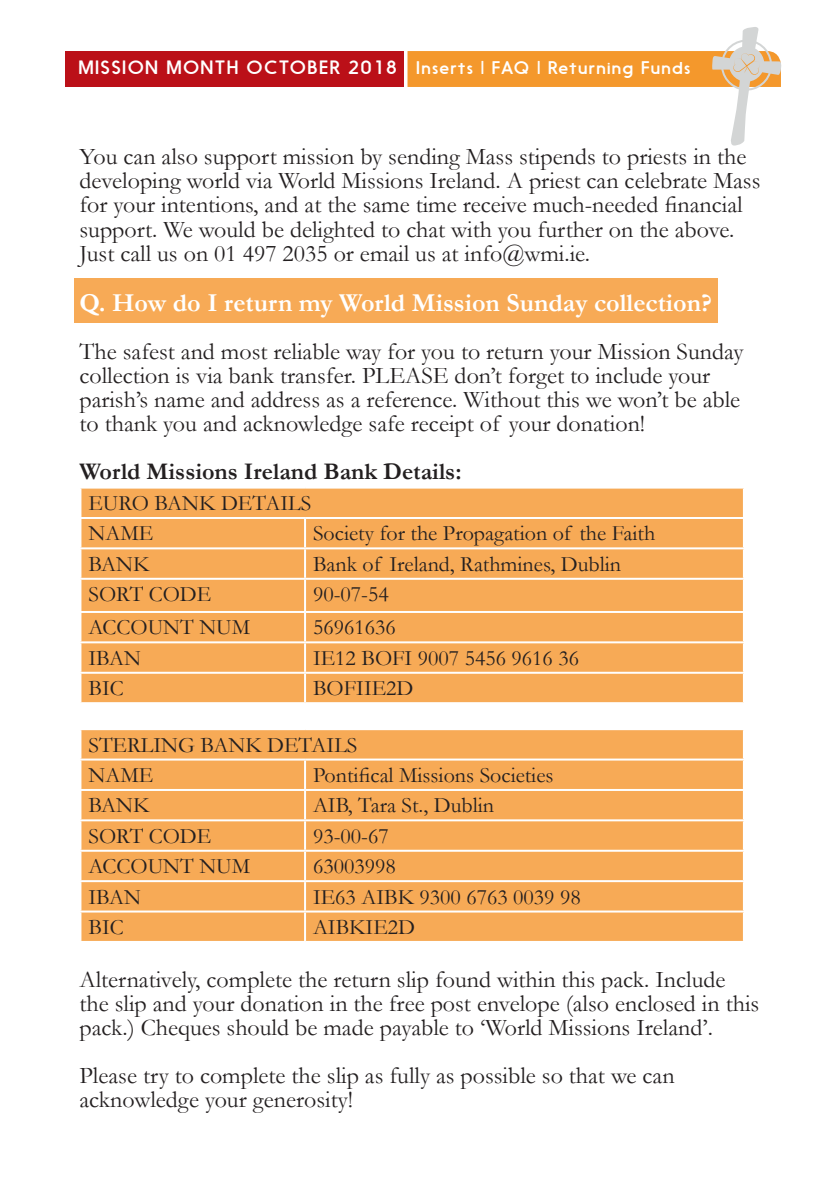
<style>
.page{position:relative;width:840px;height:1191px;background:#fff}
.page>*{position:absolute;margin:0;border:0;box-sizing:border-box;transform-origin:0 0}
.Question_Headings{font:700 26px "Garamond";color:#fff}
.Paragraph_Style_2{font:24px/24px "Garamond";color:#231f20}
.Paragraph_Style_2-2{font:700 24px "Garamond";color:#231f20}
.t1{font:22px "Garamond";color:#231f20}
.t2{font:17.2px "Nanami Rounded Book";letter-spacing:.07em;color:#fff;scale:1.05 1}
.s1{font-size:18px}
</style>
<div class="page">
<div style="left:66px;top:51px;width:338px;height:36px;background:#bb1018"></div>
<svg style="left:407px;top:27px;width:373px;height:119px"></svg>
<div style="left:74px;top:279px;width:643px;height:44px;background:#f7aa56"></div>
<div style="left:81px;top:488px;width:661px;height:214px;background:#f7aa56"></div>
<hr style="left:79px;top:517px;width:226px;height:2px;background:#fff">
<hr style="left:305px;top:517px;width:439px;height:2px;background:#fff">
<hr style="left:304px;top:519px;width:2px;height:28px;background:#fff">
<hr style="left:79px;top:547px;width:226px;height:2px;background:#fff">
<hr style="left:305px;top:547px;width:439px;height:2px;background:#fff">
<hr style="left:304px;top:549px;width:2px;height:29px;background:#fff">
<hr style="left:79px;top:578px;width:226px;height:2px;background:#fff">
<hr style="left:305px;top:578px;width:439px;height:2px;background:#fff">
<hr style="left:304px;top:580px;width:2px;height:31px;background:#fff">
<hr style="left:79px;top:611px;width:226px;height:2px;background:#fff">
<hr style="left:305px;top:611px;width:439px;height:2px;background:#fff">
<hr style="left:304px;top:613px;width:2px;height:28px;background:#fff">
<hr style="left:79px;top:641px;width:226px;height:2px;background:#fff">
<hr style="left:305px;top:641px;width:439px;height:2px;background:#fff">
<hr style="left:304px;top:643px;width:2px;height:29px;background:#fff">
<hr style="left:79px;top:672px;width:226px;height:2px;background:#fff">
<hr style="left:305px;top:672px;width:439px;height:2px;background:#fff">
<hr style="left:304px;top:674px;width:2px;height:28px;background:#fff">
<div style="left:81px;top:730px;width:661px;height:211px;background:#f7aa56"></div>
<hr style="left:79px;top:758px;width:226px;height:2px;background:#fff">
<hr style="left:305px;top:758px;width:439px;height:2px;background:#fff">
<hr style="left:304px;top:760px;width:2px;height:29px;background:#fff">
<hr style="left:79px;top:789px;width:226px;height:2px;background:#fff">
<hr style="left:305px;top:789px;width:439px;height:2px;background:#fff">
<hr style="left:304px;top:791px;width:2px;height:28px;background:#fff">
<hr style="left:79px;top:819px;width:226px;height:2px;background:#fff">
<hr style="left:305px;top:819px;width:439px;height:2px;background:#fff">
<hr style="left:304px;top:821px;width:2px;height:28px;background:#fff">
<hr style="left:79px;top:849px;width:226px;height:2px;background:#fff">
<hr style="left:305px;top:849px;width:439px;height:2px;background:#fff">
<hr style="left:304px;top:851px;width:2px;height:29px;background:#fff">
<hr style="left:79px;top:880px;width:226px;height:2px;background:#fff">
<hr style="left:305px;top:880px;width:439px;height:2px;background:#fff">
<hr style="left:304px;top:882px;width:2px;height:28px;background:#fff">
<hr style="left:79px;top:910px;width:226px;height:2px;background:#fff">
<hr style="left:305px;top:910px;width:439px;height:2px;background:#fff">
<hr style="left:304px;top:912px;width:2px;height:29px;background:#fff">
<p class="t2" style="left:78px;top:58px;width:584px"><span class="s1">MISSION MONTH OCTOBER 2018</span> Inserts | FAQ | Returning Funds</p>
<p class="Paragraph_Style_2" style="left:79px;top:144px;width:682px">You can also support mission by sending Mass stipends to priests in the developing world via World Missions Ireland. A priest can celebrate Mass for your intentions, and at the same time receive much-needed financial support. We would be delighted to chat with you further on the above.<br>Just call us on 01 497 2035 or email us at info@wmi.ie.</p>
<p class="Question_Headings" style="left:79px;top:285px;width:633px">Q. How do I return my World Mission Sunday collection?</p>
<p class="Paragraph_Style_2" style="left:79px;top:338px;width:665px">The safest and most reliable way for you to return your Mission Sunday collection is via bank transfer. PLEASE don’t forget to include your parish’s name and address as a reference. Without this we won’t be able to thank you and acknowledge safe receipt of your donation!</p>
<p class="Paragraph_Style_2-2" style="left:79px;top:455px;width:383px">World Missions Ireland Bank Details:</p>
<p class="t1" style="left:88px;top:488px;width:224px">EURO BANK DETAILS</p>
<p class="t1" style="left:88px;top:518px;width:66px">NAME</p>
<p class="t1" style="left:313px;top:518px;width:343px">Society for the Propagation of the Faith</p>
<p class="t1" style="left:88px;top:549px;width:62px">BANK</p>
<p class="t1" style="left:313px;top:549px;width:309px">Bank of Ireland, Rathmines, Dublin</p>
<p class="t1" style="left:88px;top:579px;width:124px">SORT CODE</p>
<p class="t1" style="left:313px;top:579px;width:77px">90-07-54</p>
<p class="t1" style="left:88px;top:612px;width:163px">ACCOUNT NUM</p>
<p class="t1" style="left:313px;top:612px;width:84px">56961636</p>
<p class="t1" style="left:88px;top:643px;width:54px">IBAN</p>
<p class="t1" style="left:313px;top:643px;width:267px">IE12 BOFI 9007 5456 9616 36</p>
<p class="t1" style="left:88px;top:673px;width:37px">BIC</p>
<p class="t1" style="left:313px;top:673px;width:102px">BOFIIE2D</p>
<p class="t1" style="left:88px;top:730px;width:270px">STERLING BANK DETAILS</p>
<p class="t1" style="left:88px;top:760px;width:66px">NAME</p>
<p class="t1" style="left:313px;top:760px;width:242px">Pontifical Missions Societies</p>
<p class="t1" style="left:88px;top:790px;width:62px">BANK</p>
<p class="t1" style="left:313px;top:790px;width:182px">AIB, Tara St., Dublin</p>
<p class="t1" style="left:88px;top:821px;width:124px">SORT CODE</p>
<p class="t1" style="left:313px;top:821px;width:77px">93-00-67</p>
<p class="t1" style="left:88px;top:851px;width:163px">ACCOUNT NUM</p>
<p class="t1" style="left:313px;top:851px;width:84px">63003998</p>
<p class="t1" style="left:88px;top:882px;width:54px">IBAN</p>
<p class="t1" style="left:313px;top:882px;width:269px">IE63 AIBK 9300 6763 0039 98</p>
<p class="t1" style="left:88px;top:912px;width:37px">BIC</p>
<p class="t1" style="left:313px;top:912px;width:103px">AIBKIE2D</p>
<p class="Paragraph_Style_2" style="left:79px;top:966px;width:681px">Alternatively, complete the return slip found within this pack. Include the slip and your donation in the free post envelope (also enclosed in this pack.) Cheques should be made payable to ‘World Missions Ireland’.</p>
<p class="Paragraph_Style_2" style="left:79px;top:1062px;width:596px">Please try to complete the slip as fully as possible so that we can acknowledge your generosity!</p>
</div>
